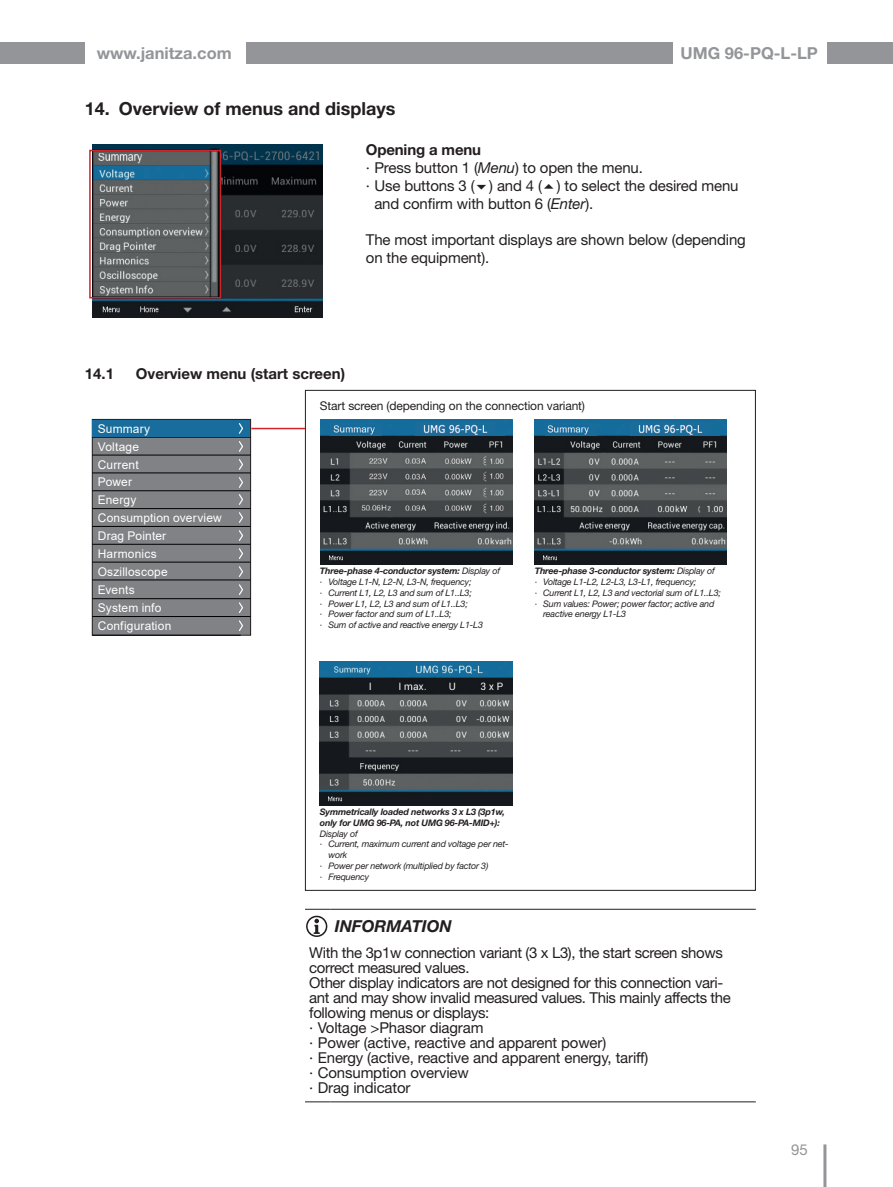
<style>
.page{position:relative;width:893px;height:1187px;background:#fff}
.page>*{position:absolute;margin:0;border:0;box-sizing:border-box;transform-origin:0 0}
._18_12pt_H1_Kapitel_num{font:700 18px "Helvetica Neue LT Pro";color:#231f20}
.t1{font:700 16.5px "Helvetica Neue LT Pro";color:#939598}
._18_12pt_Info_sw{font:italic 700 16.5px "Helvetica Neue LT Pro";color:#231f20}
._18_10pt_Linksbündig_WuS{font:15px/15px "Helvetica Neue LT Pro";letter-spacing:-.025em;color:#231f20}
._18_10pt_Fliesstext{font:15px/18px "Helvetica Neue LT Pro";letter-spacing:-.01em;color:#231f20}
._18_10pt_H2_Kapitel_num{font:700 15px "Helvetica Neue LT Pro";color:#231f20}
._18_10pt_Fliesstext-2{font:700 15px "Helvetica Neue LT Pro";letter-spacing:-.01em;color:#231f20}
.t2{font:15px "Helvetica Neue LT Pro";color:#939598}
.t3{font:12px/17.9px "Arial";letter-spacing:.015em;color:#fff}
._8pt_linksbündig_Tab{font:12px "Helvetica Neue LT Pro";letter-spacing:-.01em;color:#231f20}
.t4{font:italic 9px/10.8px "Helvetica Neue LT Pro";letter-spacing:-.02em;color:#231f20}
._6pt_linksbündig_7_2Abst{font:italic 700 9px/10.8px "Helvetica Neue LT Pro";letter-spacing:-.02em;color:#231f20}
.s1{font-style:italic}
.s2{font-weight:400}
.s3{font-style:normal}
</style>
<div class="page">
<hr style="left:823px;top:1144px;width:3px;height:42px;background:#939598">
<div style="left:247px;top:43px;width:426px;height:21px;background:#939598"></div>
<div style="left:0;top:43px;width:85px;height:21px;background:#939598"></div>
<div style="left:827px;top:43px;width:66px;height:21px;background:#939598"></div>
<div style="left:92px;top:419px;width:159px;height:216px;background:#808285"></div>
<div style="left:92px;top:419px;width:159px;height:216px;border:1px solid #231f20"></div>
<hr style="left:92px;top:437px;width:159px;height:1px;background:#000001">
<hr style="left:92px;top:455px;width:159px;height:1px;background:#000001">
<hr style="left:92px;top:472px;width:159px;height:1px;background:#000001">
<hr style="left:92px;top:490px;width:159px;height:1px;background:#000001">
<hr style="left:92px;top:508px;width:159px;height:1px;background:#000001">
<hr style="left:92px;top:526px;width:159px;height:1px;background:#000001">
<hr style="left:92px;top:544px;width:159px;height:1px;background:#000001">
<hr style="left:92px;top:562px;width:159px;height:1px;background:#000001">
<hr style="left:92px;top:579px;width:159px;height:1px;background:#000001">
<hr style="left:92px;top:598px;width:159px;height:1px;background:#000001">
<hr style="left:92px;top:635px;width:149px;height:1px;background:#000001">
<hr style="left:92px;top:616px;width:159px;height:1px;background:#000001">
<div style="left:93px;top:420px;width:157px;height:17px;background:#196d9c"></div>
<svg style="left:239px;top:441px;width:4px;height:11px"></svg>
<svg style="left:238px;top:423px;width:5px;height:11px"></svg>
<svg style="left:239px;top:459px;width:4px;height:11px"></svg>
<svg style="left:239px;top:512px;width:4px;height:11px"></svg>
<svg style="left:238px;top:477px;width:6px;height:28px"></svg>
<svg style="left:239px;top:548px;width:4px;height:11px"></svg>
<svg style="left:239px;top:530px;width:4px;height:11px"></svg>
<svg style="left:239px;top:584px;width:4px;height:11px"></svg>
<svg style="left:239px;top:566px;width:4px;height:11px"></svg>
<svg style="left:239px;top:620px;width:4px;height:11px"></svg>
<svg style="left:239px;top:602px;width:4px;height:11px"></svg>
<img style="left:320px;top:420px;width:192px;height:144px">
<img style="left:416px;top:422px;width:89px;height:13px">
<img style="left:331px;top:424px;width:50px;height:11px">
<img style="left:535px;top:420px;width:192px;height:144px">
<img style="left:630px;top:422px;width:89px;height:13px">
<img style="left:545px;top:424px;width:51px;height:11px">
<img style="left:320px;top:661px;width:192px;height:144px">
<img style="left:92px;top:145px;width:231px;height:172px">
<img style="left:221px;top:149px;width:99px;height:13px">
<img style="left:96px;top:153px;width:55px;height:10px">
<div style="left:89px;top:150px;width:132px;height:148px;border:2px solid #d1232a"></div>
<hr style="left:251px;top:428px;width:54px;height:1px;background:#d1232a">
<svg style="left:305px;top:908px;width:26px;height:1px"></svg>
<hr style="left:331px;top:908px;width:425px;height:1px;background:#231f20">
<svg style="left:305px;top:1101px;width:26px;height:1px"></svg>
<hr style="left:331px;top:1101px;width:425px;height:1px;background:#231f20">
<svg style="left:306px;top:915px;width:21px;height:21px"></svg>
<p class="t1" style="left:97px;top:43px;width:137px">www.janitza.com</p>
<h1 class="_18_12pt_H1_Kapitel_num" style="left:85px;top:97px;width:312px">14. Overview of menus and displays</h1>
<p class="t1" style="left:681px;top:43px;width:139px">UMG 96-PQ-L-LP</p>
<p class="_18_10pt_Fliesstext-2" style="left:366px;top:141px;width:117px">Opening a menu</p>
<p class="_18_10pt_Linksbündig_WuS" style="left:366px;top:160px;width:279px">· Press button 1 (<span class="s1">Menu</span>) to open the menu.</p>
<p class="_18_10pt_Linksbündig_WuS" style="left:374px;top:176px;width:366px;line-height:18px;text-indent:-9px">· Use buttons 3 ( ) and 4 ( ) to select the desired menu and confirm with button 6 (<span class="s1">Enter</span>).</p>
<p class="_18_10pt_Fliesstext" style="left:366px;top:230px;width:381px">The most important displays are shown below (depending on the equipment).</p>
<h2 class="_18_10pt_H2_Kapitel_num" style="left:85px;top:365px;width:31px">14.1</h2>
<h2 class="_18_10pt_H2_Kapitel_num" style="left:136px;top:365px;width:211px">Overview menu (start screen)</h2>
<p class="t3" style="left:98px;top:419px;width:125px">Summary<br>Voltage<br>Current<br>Power<br>Energy<br>Consumption overview<br>Drag Pointer<br>Harmonics<br>Oszilloscope<br>Events<br>System info</p>
<p class="t3" style="left:98px;top:617px;width:75px">Configuration</p>
<p class="_8pt_linksbündig_Tab" style="left:320px;top:398px;width:267px">Start screen (depending on the connection variant)</p>
<p class="_6pt_linksbündig_7_2Abst" style="left:320px;top:565px;width:181px">Three-phase 4-conductor system: <span class="s2">Display of</span></p>
<p class="t4" style="left:320px;top:576px;width:153px"><span class="s3">·</span> Voltage L1-N, L2-N, L3-N, frequency;</p>
<p class="t4" style="left:320px;top:587px;width:153px"><span class="s3">·</span> Current L1, L2, L3 and sum of L1..L3;</p>
<p class="t4" style="left:320px;top:597px;width:149px"><span class="s3">·</span> Power L1, L2, L3 and sum of L1..L3;</p>
<p class="t4" style="left:320px;top:608px;width:133px"><span class="s3">·</span> Power factor and sum of L1..L3;</p>
<p class="t4" style="left:320px;top:619px;width:165px"><span class="s3">·</span> Sum of active and reactive energy L1-L3</p>
<p class="_6pt_linksbündig_7_2Abst" style="left:535px;top:565px;width:181px">Three-phase 3-conductor system: <span class="s2">Display of</span></p>
<p class="t4" style="left:535px;top:576px;width:163px"><span class="s3">·</span> Voltage L1-L2, L2-L3, L3-L1, frequency;</p>
<p class="t4" style="left:535px;top:587px;width:188px"><span class="s3">·</span> Current L1, L2, L3 and vectorial sum of L1..L3;</p>
<p class="t4" style="left:543px;top:597px;width:173px;text-indent:-9px"><span class="s3">·</span> Sum values: Power; power factor; active and reactive energy L1-L3</p>
<p class="_6pt_linksbündig_7_2Abst" style="left:320px;top:806px;width:187px">Symmetrically loaded networks 3 x L3 (3p1w, only for UMG 96-PA, not UMG 96-PA-MID+):<br><span class="s2">Display of</span></p>
<p class="t4" style="left:328px;top:838px;width:182px;text-indent:-9px"><span class="s3">·</span> Current, maximum current and voltage per net&shy;work</p>
<p class="t4" style="left:320px;top:860px;width:170px"><span class="s3">·</span> Power per network (multiplied by factor 3)</p>
<p class="t4" style="left:320px;top:870px;width:51px"><span class="s3">·</span> Frequency</p>
<p class="_18_12pt_Info_sw" style="left:335px;top:916px;width:119px">INFORMATION</p>
<p class="_18_10pt_Linksbündig_WuS" style="left:309px;top:945px;width:415px">With the 3p1w connection variant (3 x L3), the start screen shows correct measured values.</p>
<p class="_18_10pt_Linksbündig_WuS" style="left:309px;top:975px;width:423px">Other display indicators are not designed for this connection vari&shy;ant and may show invalid measured values. This mainly affects the following menus or displays:</p>
<p class="_18_10pt_Linksbündig_WuS" style="left:309px;top:1020px;width:176px">· Voltage &gt;Phasor diagram</p>
<p class="_18_10pt_Linksbündig_WuS" style="left:309px;top:1035px;width:298px">· Power (active, reactive and apparent power)</p>
<p class="_18_10pt_Linksbündig_WuS" style="left:309px;top:1050px;width:341px">· Energy (active, reactive and apparent energy, tariff)</p>
<p class="_18_10pt_Linksbündig_WuS" style="left:309px;top:1065px;width:161px">· Consumption overview</p>
<p class="_18_10pt_Linksbündig_WuS" style="left:309px;top:1080px;width:103px">· Drag indicator</p>
<p class="t2" style="left:791px;top:1140px;width:18px">95</p>
</div>
